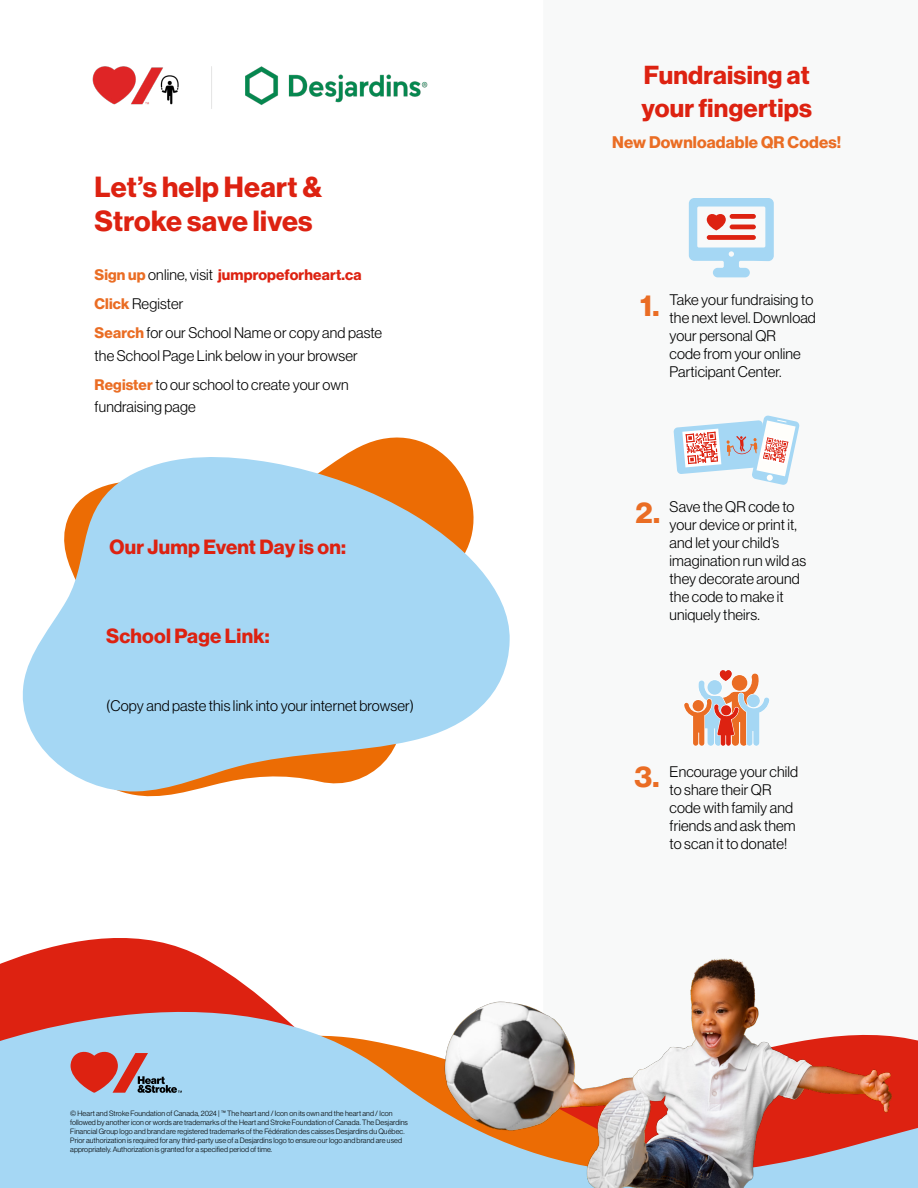
<style>
.page{position:relative;width:918px;height:1188px;background:#fff}
.page>*{position:absolute;margin:0;border:0;box-sizing:border-box;transform-origin:0 0}
.t1{font:29.7px "N Haas Grotesk DS Pro 75 Bd";color:#ea6d24}
.t2{font:28.5px/34.2px "N Haas Grotesk DS Pro 75 Bd";letter-spacing:.01em;color:#d21}
.t3{font:25.5px/32.2px "N Haas Grotesk DS Pro 75 Bd";letter-spacing:.01em;color:#d21}
.t4{font:20.1px "N Haas Grotesk DS Pro 75 Bd";letter-spacing:.01em;color:#d21}
.t5{font:16.5px "N Haas Grotesk DS Pro 75 Bd";letter-spacing:.01em;color:#ea6d24}
.t6{font:15px/18px "N Haas Grotesk DS Pro 45 Lt";letter-spacing:.01em;color:#000}
.t7{font:15px "N Haas Grotesk DS Pro 75 Bd";letter-spacing:.01em;color:#d21}
.t8{font:7.5px/9px "N Haas Grotesk DS Pro 45 Lt";letter-spacing:.01em;color:#000}
.s1{color:#ea6d24}
.s2{font-family:"N Haas Grotesk DS Pro 45 Lt";color:#000}
.s3{font-family:"N Haas Grotesk DS Pro 75 Bd";color:#ea6d24}
</style>
<div class="page">
<svg style="left:122px;top:437px;width:318px;height:360px"></svg>
<svg style="left:22px;top:452px;width:488px;height:340px;fill:#a5d7f4"></svg>
<svg style="left:689px;top:198px;width:85px;height:79px"></svg>
<img style="left:92px;top:66px;width:336px;height:43px">
<svg style="left:674px;top:415px;width:126px;height:70px"></svg>
<svg style="left:684px;top:670px;width:86px;height:76px"></svg>
<svg style="left:0;top:949px;width:428px;height:239px;fill:#a5d7f4"></svg>
<img style="left:428px;top:958px;width:490px;height:230px">
<svg style="left:71px;top:1051px;width:111px;height:42px;background:#b17e87"></svg>
<h2 class="t2" style="left:95px;top:170px;width:229px">Let’s help Heart &amp;<br>Stroke save lives</h2>
<p class="t7" style="left:95px;top:266px;width:269px"><span class="s1">Sign up</span> <span class="s2">online, visit</span> jumpropeforheart.ca</p>
<p class="t6" style="left:95px;top:289px;width:289px;line-height:29.2px"><span class="s3">Click</span> Register<br><span class="s3">Search</span> for our School Name or copy and paste</p>
<p class="t6" style="left:95px;top:341px;width:265px;line-height:29.2px">the School Page Link below in your browser<br><span class="s3">Register</span> to our school to create your own</p>
<p class="t6" style="left:95px;top:398px;width:103px">fundraising page</p>
<h3 class="t4" style="left:110px;top:535px;width:238px">Our Jump Event Day is on:</h3>
<h3 class="t4" style="left:106px;top:624px;width:165px">School Page Link:</h3>
<p class="t6" style="left:106px;top:697px;width:309px">(Copy and paste this link into your internet browser)</p>
<p class="t8" style="left:70px;top:1109px;width:339px">© Heart and Stroke Foundation of Canada, 2024 | ™ The heart and / Icon on its own and the heart and / Icon followed by another icon or words are trademarks of the Heart and Stroke Foundation of Canada. The Desjardins Financial Group logo and brand are registered trademarks of the Fédération des caisses Desjardins du Québec.<br>Prior authorization is required for any third-party use of a Desjardins logo to ensure our logo and brand are used appropriately. Authorization is granted for a specified period of time.</p>
<h3 class="t3" style="left:641px;top:60px;width:172px">Fundraising at your fingertips</h3>
<p class="t5" style="left:612px;top:133px;width:230px">New Downloadable QR Codes!</p>
<h1 class="t1" style="left:640px;top:288px;width:21px">1.</h1>
<p class="t6" style="left:670px;top:291px;width:148px">Take your fundraising to the next level. Download your personal QR<br>code from your online<br>Participant Center.</p>
<h1 class="t1" style="left:636px;top:495px;width:26px">2.</h1>
<p class="t6" style="left:670px;top:497px;width:138px">Save the QR code to your device or print it, and let your child’s imagination run wild as they decorate around the code to make it uniquely theirs.</p>
<h1 class="t1" style="left:634px;top:759px;width:27px">3.</h1>
<p class="t6" style="left:670px;top:762px;width:130px">Encourage your child to share their QR code with family and friends and ask them to scan it to donate!</p>
</div>
